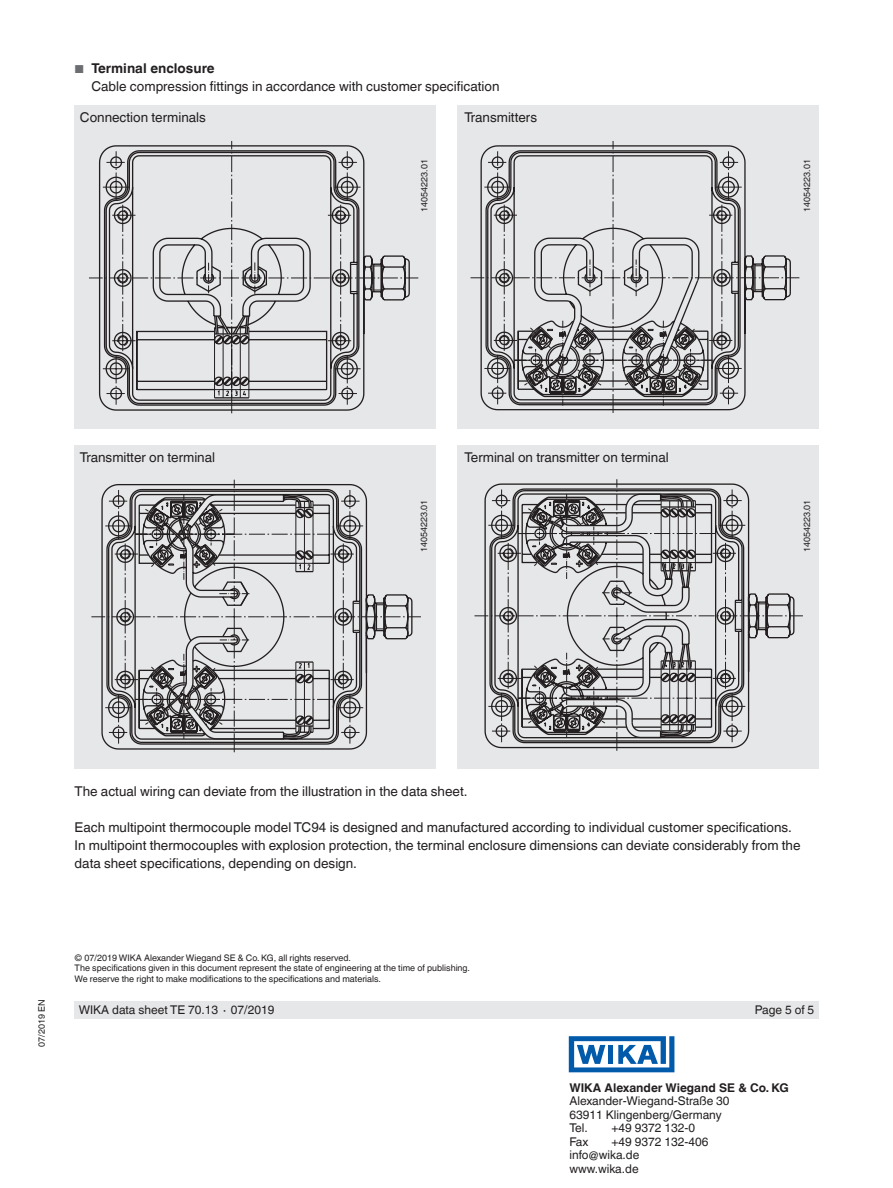
<style>
.page{position:relative;width:893px;height:1188px;background:#fff}
.page>*{position:absolute;margin:0;border:0;box-sizing:border-box;transform-origin:0 0}
.t1{font:13.5px/18px "Helvetica World";color:#231f20}
.t2{font:12px/13.5px "Helvetica World";color:#231f20}
.t3{font:700 12px "Helvetica World";color:#231f20}
.t4{font:9px/10.5px "Helvetica World";color:#231f20}
.s1{font-size:11.55px;color:#6c6d70}
.s2{font-weight:700}
</style>
<div class="page">
<div style="left:74px;top:1001px;width:745px;height:17px;background:#e6e7e9"></div>
<div style="left:75px;top:446px;width:361px;height:323px;background:#e6e7e9"></div>
<div style="left:457px;top:446px;width:362px;height:323px;background:#e6e7e9"></div>
<div style="left:74px;top:106px;width:362px;height:323px;background:#e6e7e9"></div>
<div style="left:457px;top:106px;width:362px;height:323px;background:#e6e7e9"></div>
<svg style="left:98px;top:144px;width:313px;height:267px"></svg>
<svg style="left:152px;top:227px;width:159px;height:109px"></svg>
<svg style="left:101px;top:483px;width:312px;height:267px"></svg>
<svg style="left:134px;top:493px;width:180px;height:247px"></svg>
<svg style="left:484px;top:483px;width:311px;height:266px"></svg>
<svg style="left:517px;top:493px;width:180px;height:246px"></svg>
<svg style="left:480px;top:145px;width:312px;height:266px"></svg>
<svg style="left:521px;top:237px;width:193px;height:169px"></svg>
<svg style="left:569px;top:1036px;width:105px;height:36px"></svg>
<p class="t1" style="left:92px;top:60px;width:409px;text-indent:-17px"><span class="s1">■</span> <span class="s2">Terminal enclosure<br></span>Cable compression fittings in accordance with customer specification</p>
<p class="t1" style="left:80px;top:108px;width:127px">Connection terminals</p>
<p class="t1" style="left:464px;top:108px;width:74px">Transmitters</p>
<p class="t1" style="left:80px;top:448px;width:137px">Transmitter on terminal</p>
<p class="t4" style="left:419px;top:212px;width:54px;rotate:-90deg">14054223.01</p>
<p class="t4" style="left:802px;top:212px;width:54px;rotate:-90deg">14054223.01</p>
<p class="t1" style="left:464px;top:448px;width:206px">Terminal on transmitter on terminal</p>
<p class="t4" style="left:419px;top:552px;width:54px;rotate:-90deg">14054223.01</p>
<p class="t4" style="left:802px;top:552px;width:54px;rotate:-90deg">14054223.01</p>
<p class="t1" style="left:75px;top:783px;width:394px">The actual wiring can deviate from the illustration in the data sheet.</p>
<p class="t1" style="left:75px;top:819px;width:727px">Each multipoint thermocouple model TC94 is designed and manufactured according to individual customer specifications.<br>In multipoint thermocouples with explosion protection, the terminal enclosure dimensions can deviate considerably from the data sheet specifications, depending on design.</p>
<p class="t4" style="left:75px;top:952px;width:397px">© 07/2019 WIKA Alexander Wiegand SE &amp; Co. KG, all rights reserved.<br>The specifications given in this document represent the state of engineering at the time of publishing.<br>We reserve the right to make modifications to the specifications and materials.</p>
<p class="t4" style="left:36px;top:1047px;width:49px;rotate:-90deg">07/2019 EN</p>
<p class="t2" style="left:79px;top:1003px;width:197px">WIKA data sheet TE 70.13 ∙ 07/2019</p>
<p class="t2" style="left:755px;top:1003px;width:61px">Page 5 of 5</p>
<p class="t3" style="left:569px;top:1080px;width:221px">WIKA Alexander Wiegand SE &amp; Co. KG</p>
<p class="t2" style="left:569px;top:1094px;width:162px">Alexander-Wiegand-Straße 30<br>63911 Klingenberg/Germany<br>Tel.</p>
<p class="t2" style="left:611px;top:1121px;width:85px">+49 9372 132-0</p>
<p class="t2" style="left:569px;top:1135px;width:21px">Fax</p>
<p class="t2" style="left:569px;top:1135px;width:140px;text-indent:42px">+49 9372 132-406 info@wika.de www.wika.de</p>
</div>
